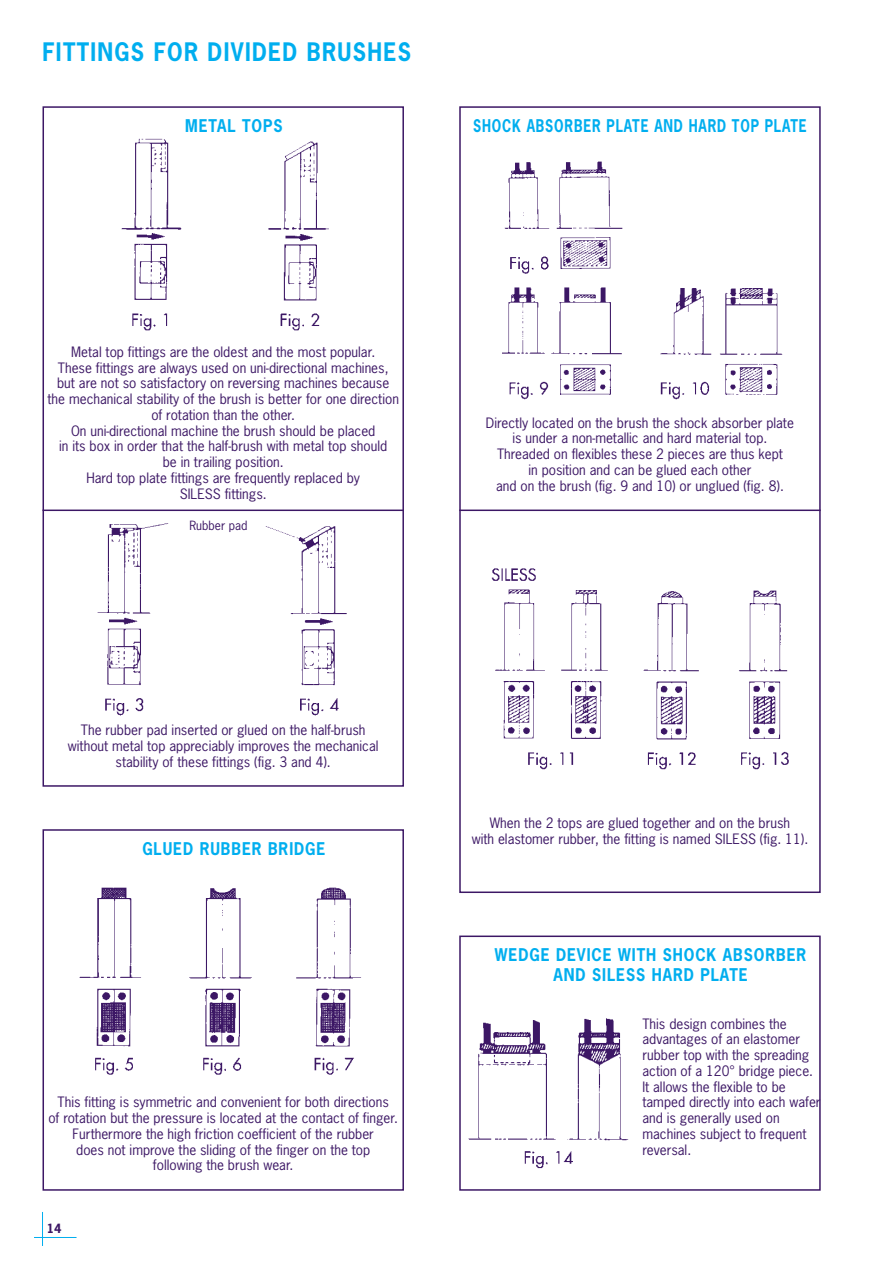
<style>
.page{position:relative;width:893px;height:1263px;background:#fff}
.page>*{position:absolute;margin:0;border:0;box-sizing:border-box;transform-origin:0 0}
.t1{font:700 24px "News Gothic";letter-spacing:.06em;color:#00aeef;scale:.9 1}
.t2{font:700 16.5px/19.5px "News Gothic";letter-spacing:.06em;color:#00aeef;text-align:center;scale:.9 1}
.t3{font:700 16.5px "News Gothic";letter-spacing:.06em;color:#00aeef;scale:.8 1}
.t4{font:13.5px/15.8px "News Gothic";color:#3c1765;text-align:center}
.t5{font:12px "News Gothic";color:#3c1765}
.t6{font:700 12px "News Gothic";color:#3c1765}
</style>
<div class="page">
<img style="left:121px;top:138px;width:208px;height:193px">
<div style="left:43px;top:106px;width:361px;height:681px;border:2px solid #3c1765"></div>
<hr style="left:43px;top:509px;width:361px;height:2px;background:#3c1765">
<img style="left:90px;top:511px;width:266px;height:205px">
<img style="left:79px;top:887px;width:282px;height:188px">
<div style="left:43px;top:829px;width:361px;height:362px;border:2px solid #3c1765"></div>
<img style="left:468px;top:1018px;width:161px;height:151px">
<div style="left:459px;top:935px;width:362px;height:256px;border:2px solid #3c1765"></div>
<img style="left:502px;top:161px;width:281px;height:239px">
<div style="left:459px;top:106px;width:362px;height:787px;border:2px solid #3c1765"></div>
<hr style="left:459px;top:509px;width:362px;height:2px;background:#3c1765">
<img style="left:491px;top:568px;width:298px;height:202px">
<div style="left:174px;top:515px;width:88px;height:17px;background:#fff"></div>
<hr style="left:34px;top:1237px;width:43px;height:1px;background:#00aeef">
<hr style="left:42px;top:1212px;width:1px;height:34px;background:#00aeef">
<h1 class="t1" style="left:43px;top:39px;width:411px">FITTINGS FOR DIVIDED BRUSHES</h1>
<p class="t2" style="left:185px;top:116px;width:110px">METAL TOPS</p>
<p class="t3" style="left:473px;top:117px;width:418px">SHOCK ABSORBER PLATE AND HARD TOP PLATE</p>
<p class="t4" style="left:48px;top:344px;width:353px">Metal top fittings are the oldest and the most popular.<br>These fittings are always used on uni-directional machines, but are not so satisfactory on reversing machines because the mechanical stability of the brush is better for one direction of rotation than the other.<br>On uni-directional machine the brush should be placed<br>in its box in order that the half-brush with metal top should<br>be in trailing position.<br>Hard top plate fittings are frequently replaced by<br>SILESS fittings.</p>
<p class="t5" style="left:189px;top:519px;width:59px">Rubber pad</p>
<p class="t4" style="left:486px;top:415px;width:309px">Directly located on the brush the shock absorber plate is under a non-metallic and hard material top.<br>Threaded on flexibles these 2 pieces are thus kept<br>in position and can be glued each other<br>and on the brush (fig. 9 and 10) or unglued (fig. 8).</p>
<p class="t4" style="left:68px;top:723px;width:312px">The rubber pad inserted or glued on the half-brush without metal top appreciably improves the mechanical stability of these fittings (fig. 3 and 4).</p>
<p class="t2" style="left:142px;top:839px;width:205px">GLUED RUBBER BRIDGE</p>
<p class="t4" style="left:48px;top:1095px;width:351px">This fitting is symmetric and convenient for both directions<br>of rotation but the pressure is located at the contact of finger.<br>Furthermore the high friction coefficient of the rubber<br>does not improve the sliding of the finger on the top<br>following the brush wear.</p>
<p class="t6" style="left:47px;top:1222px;width:16px">14</p>
<p class="t4" style="left:472px;top:815px;width:338px">When the 2 tops are glued together and on the brush<br>with elastomer rubber, the fitting is named SILESS (fig. 11).</p>
<p class="t2" style="left:495px;top:946px;width:347px">WEDGE DEVICE WITH SHOCK ABSORBER<br>AND SILESS HARD PLATE</p>
<p class="t4" style="left:642px;top:1016px;width:180px;text-align:left">This design combines the advantages of an elastomer rubber top with the spreading action of a 120° bridge piece.<br>It allows the flexible to be tamped directly into each wafer and is generally used on machines subject to frequent reversal.</p>
</div>
